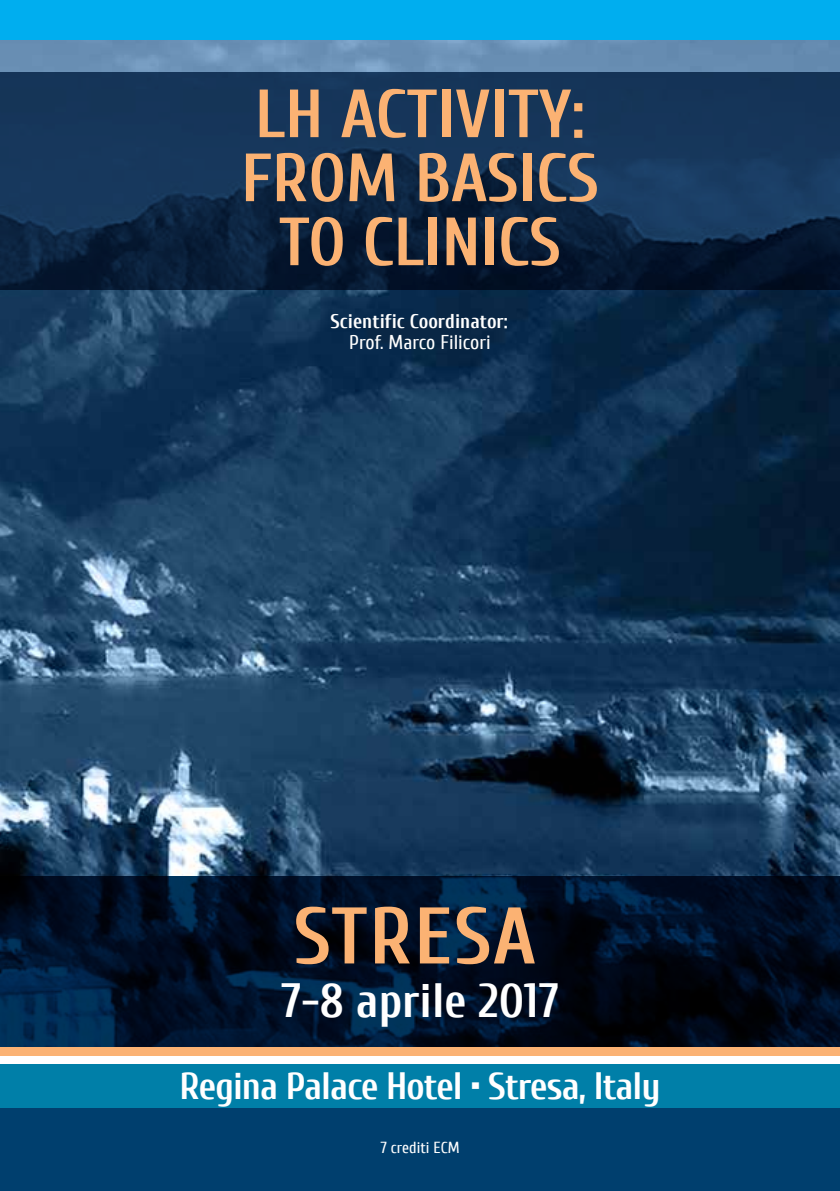
<style>
.page{position:relative;width:840px;height:1191px;background:#fff}
.page>*{position:absolute;margin:0;border:0;box-sizing:border-box;transform-origin:0 0}
.t1{font:700 80px "Cuprum";letter-spacing:.025em;color:#fbb273}
.t2{font:700 68px/64px "Cuprum";color:#fbb273;text-align:center}
.t3{font:700 48px "Cuprum";color:#fff}
.t4{font:700 38px "Cuprum";letter-spacing:-.025em;color:#fff}
.t5{font:700 20px "Cuprum";color:#fff}
.t6{font:20px "Cuprum";color:#fff}
.t7{font:16px "Cuprum";color:#fff}
</style>
<div class="page">
<img style="left:0;top:39px;width:839px;height:837px">
<div style="left:0;top:1064px;width:839px;height:127px;background:#007fa8"></div>
<div style="left:0;top:1108px;width:839px;height:83px;background:#003f6e"></div>
<svg style="left:0;top:72px;width:839px;height:217px;background:#102b4c"></svg>
<svg style="left:0;top:876px;width:839px;height:171px;background:#001026"></svg>
<div style="left:0;top:1047px;width:839px;height:8px;background:#fbb273"></div>
<div style="left:0;top:0;width:839px;height:39px;background:#00aeef"></div>
<p class="t2" style="left:241px;top:82px;width:359px">LH ACTIVITY:<br>FROM BASICS<br>TO CLINICS</p>
<p class="t5" style="left:330px;top:310px;width:178px">Scientific Coordinator:</p>
<p class="t6" style="left:349px;top:331px;width:143px">Prof. Marco Filicori</p>
<p class="t1" style="left:293px;top:891px;width:244px">STRESA</p>
<p class="t3" style="left:281px;top:974px;width:279px">7-8 aprile 2017</p>
<p class="t4" style="left:179px;top:1065px;width:482px">Regina Palace Hotel • Stresa, Italy</p>
<p class="t7" style="left:380px;top:1138px;width:81px">7 crediti ECM</p>
</div>
